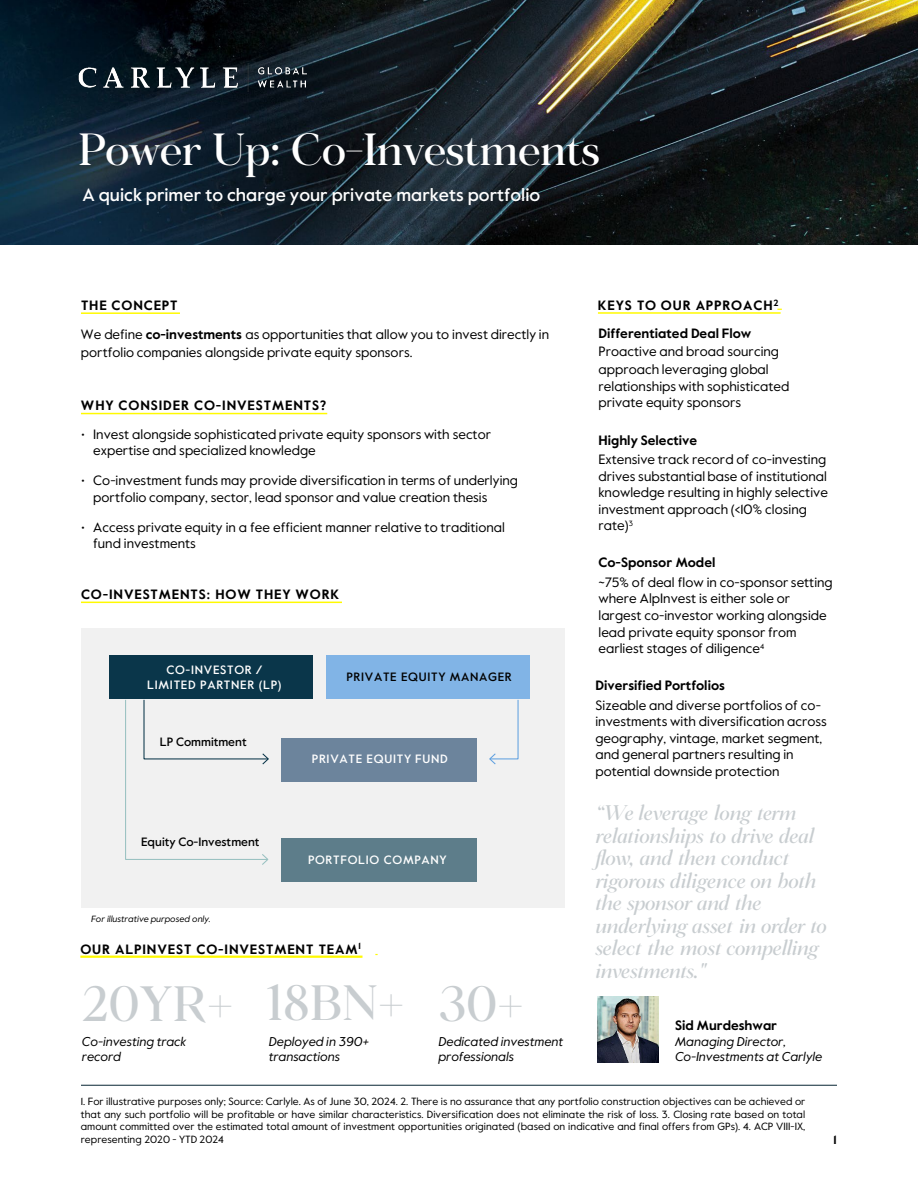
<style>
.page{position:relative;width:918px;height:1188px;background:#fff}
.page>*{position:absolute;margin:0;border:0;box-sizing:border-box;transform-origin:0 0}
.t1{font:49.5px "Fortescue Pro Display";color:#c8cdd0}
.t2{font:45px "Fortescue Pro Display";letter-spacing:-.015em;color:#fff}
.t3{font:italic 21px/22.5px "Fortescue Pro Display";color:#c8cdd0}
.t4{font:500 18px "Value Sans Pro";color:#fff}
.t5{font:13.5px/16.5px "Value Sans Pro";color:#000}
.t6{font:700 13.5px "Value Sans Pro";letter-spacing:.06em;color:#000}
.t7{font:700 13.5px "Value Sans Pro";color:#000}
.t8{font:italic 12.75px/15.3px "Value Sans Pro";color:#000}
.t9{font:500 12px "Value Sans Pro";letter-spacing:.055em;color:#fff}
.t10{font:500 12px "Value Sans Pro";letter-spacing:.005em;color:#000}
.t11{font:500 12px "Value Sans Pro";letter-spacing:.06em;color:#000}
.t12{font:700 12px "Value Sans Pro";color:#000}
.t13{font:10.5px/12.6px "Value Sans Pro";color:#000;text-align:justify}
.t14{font:italic 9px "Value Sans Pro";color:#000}
.s1{font-weight:700}
</style>
<div class="page">
<img style="left:0;top:0;width:918px;height:244px">
<img style="left:78px;top:62px;width:230px;height:32px">
<img style="left:598px;top:997px;width:61px;height:65px">
<hr style="left:81px;top:1085px;width:756px;height:1px;background:#072533">
<hr style="left:81px;top:312px;width:99px;height:2px;background:#fffa00">
<hr style="left:81px;top:413px;width:246px;height:1px;background:#fffa00">
<div style="left:81px;top:628px;width:484px;height:280px;background:#f1f1f1"></div>
<div style="left:109px;top:656px;width:204px;height:43px;background:#0a364a"></div>
<div style="left:326px;top:656px;width:204px;height:43px;background:#81b4e6"></div>
<div style="left:281px;top:738px;width:196px;height:44px;background:#6c849c"></div>
<div style="left:281px;top:838px;width:196px;height:43px;background:#5d7d8a"></div>
<svg style="left:125px;top:699px;width:144px;height:166px"></svg>
<svg style="left:489px;top:699px;width:30px;height:66px"></svg>
<hr style="left:81px;top:602px;width:261px;height:1px;background:#fffa00">
<hr style="left:598px;top:312px;width:183px;height:2px;background:#fffa00">
<hr style="left:80px;top:956px;width:283px;height:2px;background:#fffa00">
<h1 class="t2" style="left:78px;top:122px;width:524px">Power Up: Co-Investments</h1>
<p class="t4" style="left:82px;top:184px;width:459px">A quick primer to charge your private markets portfolio</p>
<p class="t6" style="left:81px;top:297px;width:98px">THE CONCEPT</p>
<p class="t5" style="left:81px;top:325px;width:470px;line-height:18px">We define <span class="s1">co-investments</span> as opportunities that allow you to invest directly in portfolio companies alongside private equity sponsors.</p>
<p class="t6" style="left:81px;top:398px;width:247px">WHY CONSIDER CO-INVESTMENTS?</p>
<p class="t5" style="left:93px;top:426px;width:399px;text-indent:-12px">• Invest alongside sophisticated private equity sponsors with sector expertise and specialized knowledge</p>
<p class="t5" style="left:93px;top:473px;width:426px;text-indent:-12px">• Co-investment funds may provide diversification in terms of underlying portfolio company, sector, lead sponsor and value creation thesis</p>
<p class="t5" style="left:93px;top:519px;width:413px;text-indent:-12px">• Access private equity in a fee efficient manner relative to traditional fund investments</p>
<p class="t6" style="left:81px;top:586px;width:260px">CO-INVESTMENTS: HOW THEY WORK</p>
<p class="t9" style="left:166px;top:663px;width:98px">CO-INVESTOR /</p>
<p class="t9" style="left:147px;top:677px;width:136px">LIMITED PARTNER (LP)</p>
<p class="t10" style="left:160px;top:734px;width:88px">LP Commitment</p>
<p class="t11" style="left:346px;top:669px;width:167px">PRIVATE EQUITY MANAGER</p>
<p class="t10" style="left:141px;top:835px;width:120px">Equity Co-Investment</p>
<p class="t14" style="left:91px;top:913px;width:121px">For illustrative purposed only.</p>
<p class="t9" style="left:312px;top:752px;width:137px">PRIVATE EQUITY FUND</p>
<p class="t9" style="left:308px;top:852px;width:140px">PORTFOLIO COMPANY</p>
<p class="t6" style="left:80px;top:941px;width:282px">OUR ALPINVEST CO-INVESTMENT TEAM<sup>1</sup></p>
<p class="t1" style="left:81px;top:974px;width:154px">20YR+</p>
<p class="t1" style="left:266px;top:973px;width:140px">18BN+</p>
<p class="t1" style="left:438px;top:974px;width:87px">30+</p>
<p class="t8" style="left:82px;top:1034px;width:106px">Co-investing track record</p>
<p class="t8" style="left:269px;top:1034px;width:102px">Deployed in 390+ transactions</p>
<p class="t8" style="left:438px;top:1034px;width:126px">Dedicated investment professionals</p>
<p class="t6" style="left:598px;top:297px;width:182px">KEYS TO OUR APPROACH<sup>2</sup></p>
<p class="t5" style="left:599px;top:324px;width:182px;line-height:18px"><span class="s1">Differentiated Deal Flow<br></span>Proactive and broad sourcing approach leveraging global</p>
<p class="t5" style="left:599px;top:378px;width:192px">relationships with sophisticated private equity sponsors</p>
<p class="t7" style="left:599px;top:432px;width:100px">Highly Selective</p>
<p class="t5" style="left:599px;top:451px;width:231px">Extensive track record of co-investing drives substantial base of institutional knowledge resulting in highly selective investment approach (&lt;10% closing rate)<sup>3</sup></p>
<p class="t7" style="left:599px;top:555px;width:118px">Co-Sponsor Model</p>
<p class="t5" style="left:599px;top:574px;width:236px">~75% of deal flow in co-sponsor setting where AlpInvest is either sole or largest co-investor working alongside lead private equity sponsor from earliest stages of diligence<sup>4</sup></p>
<p class="t7" style="left:595px;top:677px;width:131px">Diversified Portfolios</p>
<p class="t5" style="left:595px;top:697px;width:233px">Sizeable and diverse portfolios of co&shy;investments with diversification across geography, vintage, market segment, and general partners resulting in potential downside protection</p>
<p class="t3" style="left:595px;top:802px;width:233px">“We leverage long term relationships to drive deal flow, and then conduct rigorous diligence on both the sponsor and the underlying asset in order to select the most compelling investments."</p>
<p class="t7" style="left:675px;top:1018px;width:104px">Sid Murdeshwar</p>
<p class="t8" style="left:675px;top:1034px;width:112px">Managing Director,</p>
<p class="t8" style="left:675px;top:1049px;width:149px">Co-Investments at Carlyle</p>
<p class="t13" style="left:81px;top:1095px;width:726px">1. For illustrative purposes only; Source: Carlyle. As of June 30, 2024. 2. There is no assurance that any portfolio construction objectives can be achieved or that any such portfolio will be profitable or have similar characteristics. Diversification does not eliminate the risk of loss. 3. Closing rate based on total amount committed over the estimated total amount of investment opportunities originated (based on indicative and final offers from GPs). 4. ACP VIII-IX, representing 2020 - YTD 2024</p>
<p class="t12" style="left:834px;top:1133px;width:5px">1</p>
</div>
